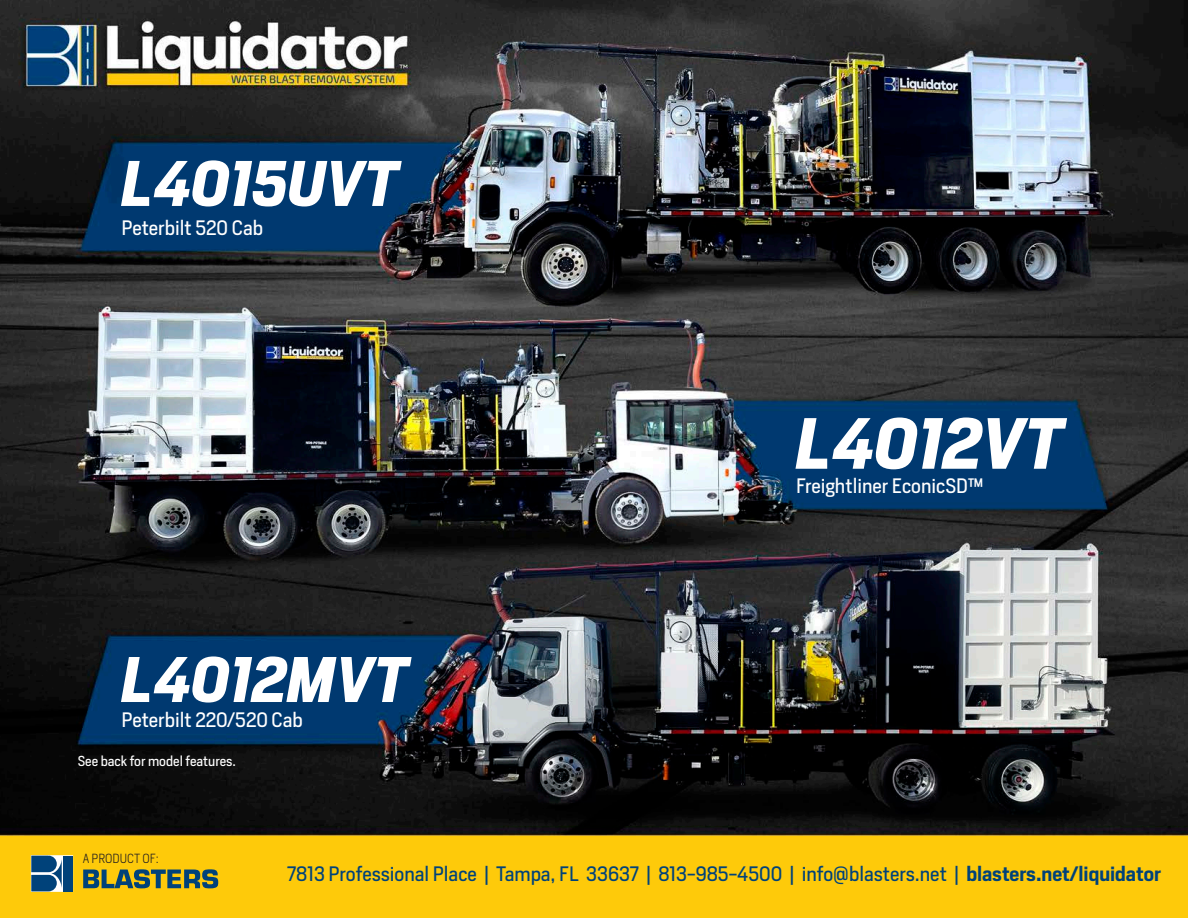
<style>
.page{position:relative;width:1188px;height:918px;background:#fff}
.page>*{position:absolute;margin:0;border:0;box-sizing:border-box;transform-origin:0 0}
.t1{font:italic 700 67.5px "Heron Sans";color:#fff}
.t2{font:italic 700 60px "Heron Sans";color:#fff}
.t3{font:19.5px "Heron Sans";color:#00427a}
.t4{font:19.5px "Heron Sans";color:#fff}
.t5{font:13.5px "Heron Sans";color:#fff}
.t6{font:300 12.3px "Heron Sans";color:#231f20}
.s1{font-weight:600}
</style>
<div class="page">
<img style="left:0;top:0;width:1188px;height:836px">
<div style="left:0;top:836px;width:1188px;height:82px;background:#feca0a"></div>
<svg style="left:31px;top:855px;width:42px;height:37px;background:#366994"></svg>
<svg style="left:83px;top:869px;width:135px;height:19px"></svg>
<h2 class="t2" style="left:121px;top:145px;width:279px">L4015UVT</h2>
<p class="t4" style="left:121px;top:215px;width:143px">Peterbilt 520 Cab</p>
<h2 class="t2" style="left:121px;top:641px;width:289px">L4012MVT</h2>
<p class="t4" style="left:121px;top:707px;width:183px">Peterbilt 220/520 Cab</p>
<p class="t5" style="left:78px;top:752px;width:160px">See back for model features.</p>
<p class="t6" style="left:83px;top:851px;width:78px">A PRODUCT OF:</p>
<h1 class="t1" style="left:796px;top:400px;width:269px">L4012VT</h1>
<p class="t4" style="left:796px;top:474px;width:189px">Freightliner EconicSD™</p>
<p class="t3" style="left:287px;top:861px;width:875px">7813 Professional Place | Tampa, FL 33637 | 813-985-4500 | info@blasters.net | <span class="s1">blasters.net/liquidator</span></p>
</div>
